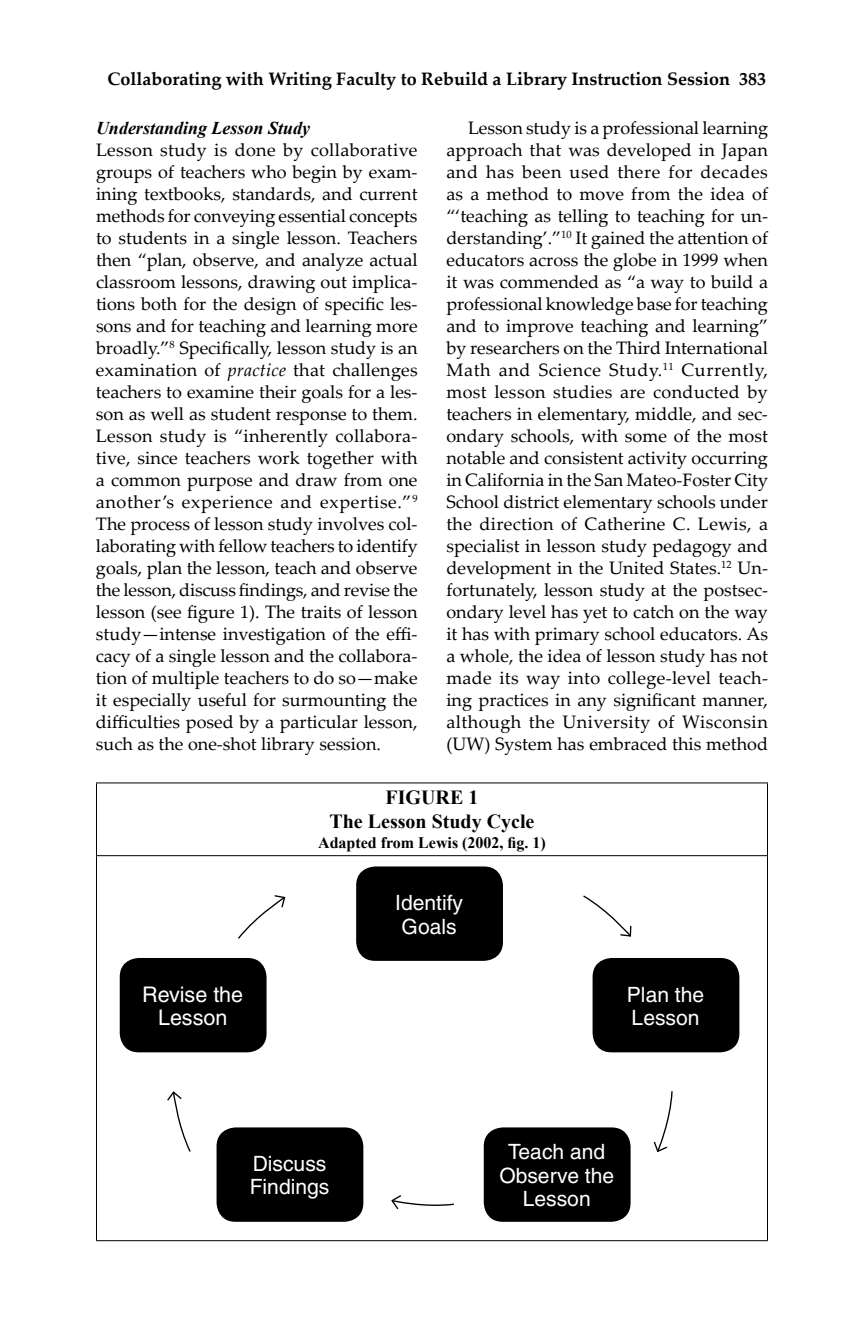
<style>
.page{position:relative;width:864px;height:1332px;background:#fff}
.page>*{position:absolute;margin:0;border:0;box-sizing:border-box;transform-origin:0 0}
.t1{font:21.6px/23.4px "Helvetica";color:#fff;text-align:center}
.t2{font:21px/23.4px "Helvetica";color:#fff;text-align:center}
.t3{font:700 20px/24px "Times New Roman";color:#000;text-align:center}
.t4{font:18px/22px "Palatino Linotype";color:#000;text-align:justify}
.t5{font:700 18px "Palatino Linotype";color:#000}
.t6{font:italic 700 18px "Times New Roman";color:#000}
.t7{font:700 16px "Times New Roman";color:#000}
.s1{font-style:italic}
</style>
<div class="page">
<hr style="left:96px;top:782px;width:672px;height:1px;background:#000">
<hr style="left:96px;top:783px;width:1px;height:72px;background:#000">
<hr style="left:767px;top:783px;width:1px;height:72px;background:#000">
<hr style="left:96px;top:855px;width:672px;height:1px;background:#000">
<hr style="left:96px;top:856px;width:1px;height:384px;background:#000">
<hr style="left:767px;top:856px;width:1px;height:384px;background:#000">
<hr style="left:96px;top:1240px;width:672px;height:1px;background:#000">
<svg style="left:167px;top:1091px;width:24px;height:61px"></svg>
<div style="left:356px;top:866px;width:147px;height:95px;background:#000;border-radius:19px"></div>
<div style="left:120px;top:958px;width:147px;height:94px;background:#000;border-radius:19px"></div>
<div style="left:217px;top:1127px;width:146px;height:95px;background:#000;border-radius:19px"></div>
<div style="left:593px;top:958px;width:146px;height:94px;background:#000;border-radius:19px"></div>
<div style="left:484px;top:1127px;width:147px;height:95px;background:#000;border-radius:19px"></div>
<svg style="left:653px;top:1091px;width:20px;height:62px"></svg>
<svg style="left:391px;top:1195px;width:63px;height:15px"></svg>
<svg style="left:238px;top:895px;width:48px;height:44px"></svg>
<svg style="left:583px;top:895px;width:49px;height:42px"></svg>
<p class="t5" style="left:108px;top:66px;width:660px">Collaborating with Writing Faculty to Rebuild a Library Instruction Session 383</p>
<p class="t6" style="left:96px;top:115px;width:216px">Understanding Lesson Study</p>
<p class="t4" style="left:96px;top:138px;width:323px">Lesson study is done by collaborative groups of teachers who begin by exam&shy;ining textbooks, standards, and current methods for conveying essential concepts to students in a single lesson. Teachers then “plan, observe, and analyze actual classroom lessons, drawing out implica&shy;tions both for the design of specific les&shy;sons and for teaching and learning more broadly.”<sup>8</sup> Specifically, lesson study is an examination of <span class="s1">practice</span> that challenges teachers to examine their goals for a les&shy;son as well as student response to them.<br>Lesson study is “inherently collabora&shy;tive, since teachers work together with a common purpose and draw from one another’s experience and expertise.”<sup>9<br></sup>The process of lesson study involves col&shy;laborating with fellow teachers to identify goals, plan the lesson, teach and observe the lesson, discuss findings, and revise the lesson (see figure 1). The traits of lesson study—intense investigation of the effi&shy;cacy of a single lesson and the collabora&shy;tion of multiple teachers to do so—make it especially useful for surmounting the difficulties posed by a particular lesson, such as the one-shot library session.</p>
<p class="t4" style="left:446px;top:116px;width:323px;text-indent:22px">Lesson study is a professional learning approach that was developed in Japan and has been used there for decades as a method to move from the idea of “‘teaching as telling to teaching for un&shy;derstanding’.”<sup>10</sup> It gained the attention of educators across the globe in 1999 when it was commended as “a way to build a professional knowledge base for teaching and to improve teaching and learning” by researchers on the Third International Math and Science Study.<sup>11</sup> Currently, most lesson studies are conducted by teachers in elementary, middle, and sec&shy;ondary schools, with some of the most notable and consistent activity occurring in California in the San Mateo-Foster City School district elementary schools under the direction of Catherine C. Lewis, a specialist in lesson study pedagogy and development in the United States.<sup>12</sup> Un&shy;fortunately, lesson study at the postsec&shy;ondary level has yet to catch on the way it has with primary school educators. As a whole, the idea of lesson study has not made its way into college-level teach&shy;ing practices in any significant manner, although the University of Wisconsin (UW) System has embraced this method</p>
<p class="t3" style="left:329px;top:785px;width:207px">figure 1<br>The Lesson Study Cycle</p>
<p class="t7" style="left:318px;top:831px;width:229px">Adapted from Lewis (2002, fig. 1)</p>
<p class="t1" style="left:142px;top:982px;width:103px">Revise the<br>Lesson</p>
<p class="t2" style="left:250px;top:1152px;width:81px;text-align:left">Discuss<br>Findings</p>
<p class="t2" style="left:395px;top:891px;width:69px">Identify<br>Goals</p>
<p class="t2" style="left:627px;top:983px;width:79px;text-align:left">Plan the<br>Lesson</p>
<p class="t2" style="left:499px;top:1140px;width:116px">Teach and<br>Observe the<br>Lesson</p>
</div>
